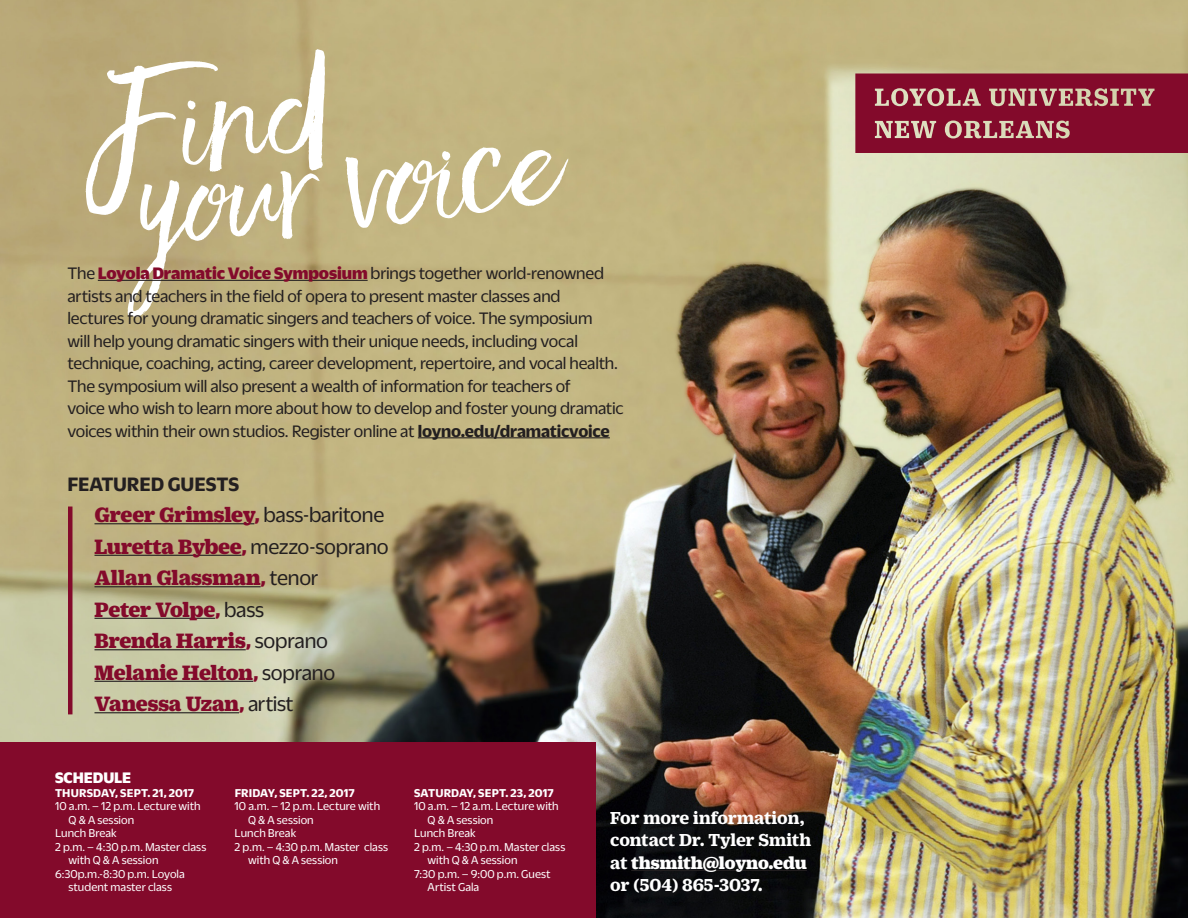
<style>
.page{position:relative;width:1188px;height:918px;background:#fff}
.page>*{position:absolute;margin:0;border:0;box-sizing:border-box;transform-origin:0 0}
.t1{font:134.1px "Faith And Glory One";color:#fff}
.t2{font:128.55px "Faith And Glory One";color:#fff}
.t3{font:900 22.5px "Duplicate Ionic";letter-spacing:-.01em;color:#830a2b}
.t4{font:22.5px "Duplicate Sans";letter-spacing:-.01em;color:#231f20}
.t5{font:700 21px "Duplicate Sans";letter-spacing:-.01em;color:#231f20}
.Body_Copy_Duplicate{font:700 18.75px/22.5px "Duplicate Ionic";letter-spacing:-.005em;color:#fff}
.t6{font:18px/22.5px "Duplicate Sans";letter-spacing:-.01em;color:#231f20}
.t7{font:900 16.5px "Duplicate Sans";letter-spacing:-.005em;color:#fff}
.t8{font:12.3px "Duplicate Sans";color:#fff}
.t9{font:700 12.3px "Duplicate Sans";letter-spacing:.01em;color:#fff}
.s1{font-size:128.55px}
.s2{font-size:118.95px}
.s3{font-weight:900;color:#830a2b}
.s4{font-weight:700}
.s5{font-family:"Duplicate Sans";font-weight:700}
.s6{font-family:"Duplicate Sans";font-weight:400;color:#231f20}
.s7{font-family:"Duplicate Ionic";font-weight:900;color:#830a2b}
.s8{font-weight:700;color:#830a2b}
.s9{font-weight:900}
</style>
<div class="page">
<img style="left:0;top:0;width:1188px;height:918px">
<hr style="left:94px;top:523px;width:160px;height:1px;background:#231f20">
<hr style="left:94px;top:555px;width:148px;height:1px;background:#231f20">
<hr style="left:94px;top:586px;width:167px;height:1px;background:#231f20">
<hr style="left:94px;top:618px;width:121px;height:1px;background:#231f20">
<hr style="left:94px;top:649px;width:152px;height:1px;background:#231f20">
<hr style="left:94px;top:681px;width:159px;height:1px;background:#231f20">
<hr style="left:94px;top:712px;width:145px;height:1px;background:#231f20">
<div style="left:0;top:742px;width:595px;height:176px;background:#830a2b"></div>
<hr style="left:98px;top:280px;width:270px;height:1px;background:#231f20">
<hr style="left:418px;top:437px;width:192px;height:1px;background:#231f20">
<div style="left:68px;top:507px;width:5px;height:207px;background:#830a2b"></div>
<svg style="left:855px;top:74px;width:333px;height:79px;background:#8f283f"></svg>
<hr style="left:631px;top:870px;width:176px;height:1px;background:#231f20">
<p class="t2" style="left:73px;top:46px;width:248px;rotate:-5deg">Find</p>
<p class="t1" style="left:131px;top:111px;width:422px;rotate:-5deg"><span class="s1">y</span><span class="s2">our</span> voice</p>
<p class="t6" style="left:68px;top:261px;width:558px">The <span class="s3">Loyola Dramatic Voice Symposium</span> brings together world-renowned artists and teachers in the field of opera to present master classes and<br>lectures for young dramatic singers and teachers of voice. The symposium<br>will help young dramatic singers with their unique needs, including vocal technique, coaching, acting, career development, repertoire, and vocal health.<br>The symposium will also present a wealth of information for teachers of<br>voice who wish to learn more about how to develop and foster young dramatic voices within their own studios. Register online at <span class="s4">loyno.edu/dramaticvoice</span></p>
<p class="t5" style="left:68px;top:469px;width:174px">FEATURED GUESTS</p>
<p class="t3" style="left:94px;top:498px;width:291px">Greer Grimsley<span class="s5">,</span> <span class="s6">bass-baritone</span></p>
<p class="t4" style="left:94px;top:532px;width:296px"><span class="s7">Luretta Bybee</span><span class="s8">,</span> mezzo-soprano</p>
<p class="t3" style="left:94px;top:561px;width:226px">Allan Glassman<span class="s5">,</span> <span class="s6">tenor</span></p>
<p class="t3" style="left:94px;top:593px;width:171px">Peter Volpe<span class="s5">,</span> <span class="s6">bass</span></p>
<p class="t3" style="left:94px;top:624px;width:235px">Brenda Harris<span class="s5">,</span> <span class="s6">soprano</span></p>
<p class="t3" style="left:94px;top:656px;width:242px">Melanie Helton<span class="s5">,</span> <span class="s6">soprano</span></p>
<p class="t3" style="left:94px;top:687px;width:201px">Vanessa Uzan<span class="s5">,</span> <span class="s6">artist</span></p>
<p class="t7" style="left:55px;top:766px;width:78px">SCHEDULE</p>
<p class="t9" style="left:55px;top:784px;width:140px">THURSDAY, SEPT. 21, 2017</p>
<p class="t8" style="left:55px;top:798px;width:147px">10 a.m. – 12 p.m. Lecture with</p>
<p class="t8" style="left:69px;top:812px;width:67px">Q &amp; A session</p>
<p class="t8" style="left:55px;top:825px;width:63px">Lunch Break</p>
<p class="t8" style="left:55px;top:839px;width:153px">2 p.m. – 4:30 p.m. Master class</p>
<p class="t8" style="left:69px;top:852px;width:91px">with Q &amp; A session</p>
<p class="t8" style="left:55px;top:866px;width:131px">6:30p.m.-8:30 p.m. Loyola</p>
<p class="t8" style="left:69px;top:879px;width:105px">student master class</p>
<p class="t9" style="left:235px;top:784px;width:122px">FRIDAY, SEPT. 22, 2017</p>
<p class="t8" style="left:235px;top:798px;width:147px">10 a.m. – 12 p.m. Lecture with</p>
<p class="t8" style="left:248px;top:812px;width:67px">Q &amp; A session</p>
<p class="t8" style="left:235px;top:825px;width:63px">Lunch Break</p>
<p class="t8" style="left:235px;top:839px;width:155px">2 p.m. – 4:30 p.m. Master class</p>
<p class="t8" style="left:248px;top:852px;width:91px">with Q &amp; A session</p>
<p class="t9" style="left:414px;top:784px;width:141px">SATURDAY, SEPT. 23, 2017</p>
<p class="t8" style="left:414px;top:798px;width:146px">10 a.m. – 12 a.m. Lecture with</p>
<p class="t8" style="left:428px;top:812px;width:67px">Q &amp; A session</p>
<p class="t8" style="left:414px;top:825px;width:63px">Lunch Break</p>
<p class="t8" style="left:414px;top:839px;width:153px">2 p.m. – 4:30 p.m. Master class</p>
<p class="t8" style="left:428px;top:852px;width:91px">with Q &amp; A session</p>
<p class="t8" style="left:414px;top:866px;width:138px">7:30 p.m. – 9:00 p.m. Guest</p>
<p class="t8" style="left:428px;top:879px;width:53px">Artist Gala</p>
<p class="Body_Copy_Duplicate" style="left:610px;top:805px;width:202px">For more information, contact Dr. Tyler Smith at <span class="s9">thsmith@loyno.edu </span>or (504) 865-3037.</p>
</div>
